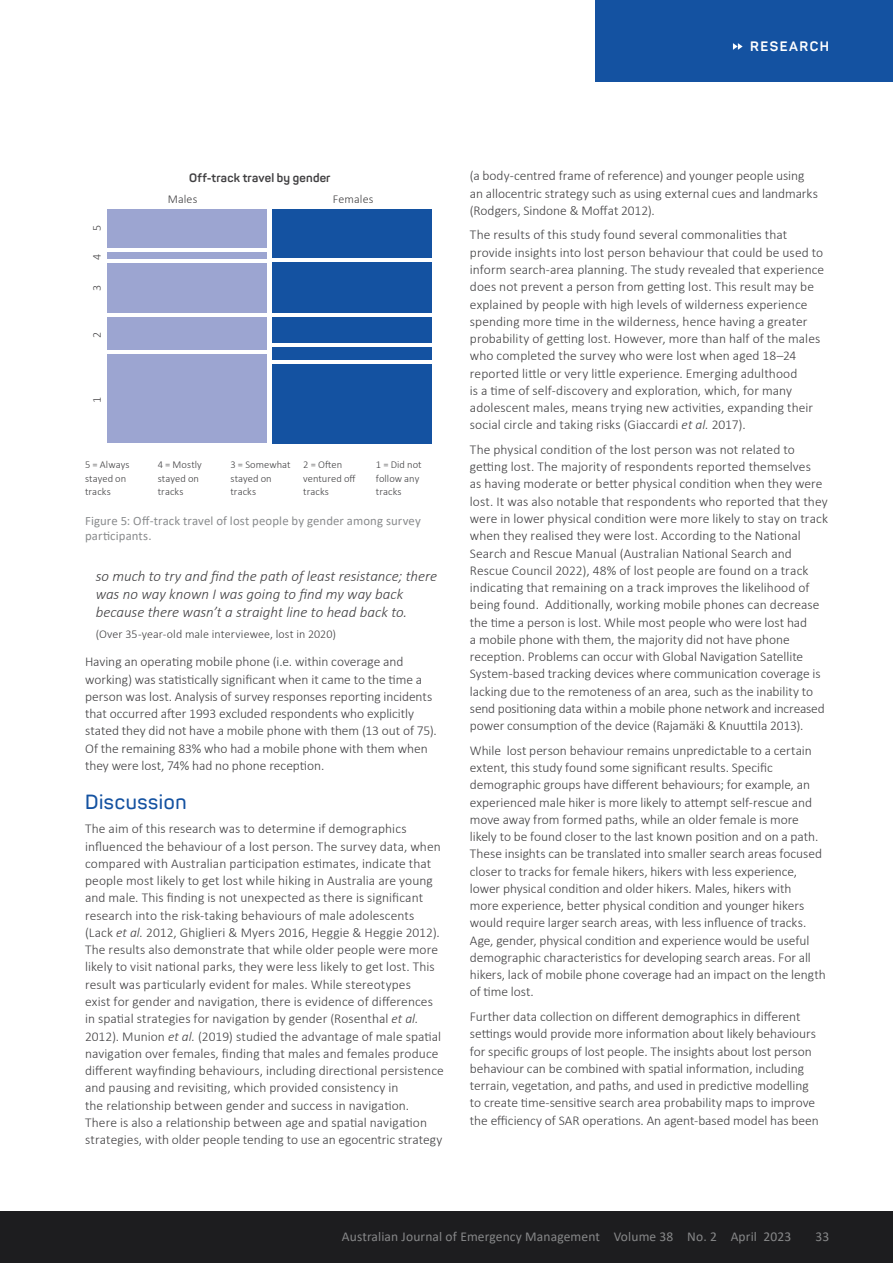
<style>
.page{position:relative;width:893px;height:1263px;background:#fff}
.page>*{position:absolute;margin:0;border:0;box-sizing:border-box;transform-origin:0 0}
.t1{font:600 20.25px "Panton";letter-spacing:.03em;color:#1452a1}
.t2{font:italic 300 15px/18px "Calibri";letter-spacing:-.005em;color:#414042}
.t3{font:300 13.5px/17.2px "Calibri";color:#414042}
.t4{font:13.5px "Calibri";letter-spacing:.01em;color:#868788}
.t5{font:700 13.5px "Panton";letter-spacing:.11em;color:#fff}
.t6{font:12.75px/15px "Calibri";letter-spacing:.01em;color:#8a8c8e}
.t7{font:300 12px "Calibri";letter-spacing:.01em;color:#414042}
.t8{font:700 12px "Panton";letter-spacing:.015em;color:#414042}
.t9{font:300 10.5px/13.5px "Calibri";letter-spacing:.005em;color:#414042}
.s1{font-style:italic}
</style>
<div class="page">
<div style="left:596px;top:0;width:297px;height:81px;background:#1452a1"></div>
<svg style="left:733px;top:43px;width:10px;height:7px"></svg>
<div style="left:0;top:1212px;width:893px;height:51px;background:#1d1d1f"></div>
<div style="left:107px;top:210px;width:159px;height:38px;background:#9ca5d1"></div>
<div style="left:273px;top:210px;width:159px;height:48px;background:#1452a1"></div>
<div style="left:273px;top:262px;width:159px;height:50px;background:#1452a1"></div>
<div style="left:273px;top:317px;width:159px;height:26px;background:#1452a1"></div>
<div style="left:273px;top:347px;width:159px;height:13px;background:#1452a1"></div>
<div style="left:273px;top:364px;width:159px;height:80px;background:#1452a1"></div>
<div style="left:107px;top:264px;width:159px;height:49px;background:#9ca5d1"></div>
<div style="left:107px;top:317px;width:159px;height:33px;background:#9ca5d1"></div>
<div style="left:107px;top:354px;width:159px;height:88px;background:#9ca5d1"></div>
<div style="left:107px;top:253px;width:159px;height:6px;background:#9ca5d1"></div>
<p class="t5" style="left:750px;top:38px;width:80px">RESEARCH</p>
<p class="t8" style="left:189px;top:170px;width:143px">Off-track travel by gender</p>
<p class="t7" style="left:89px;top:231px;width:8px;rotate:-90deg">5</p>
<p class="t7" style="left:89px;top:260px;width:8px;rotate:-90deg">4</p>
<p class="t7" style="left:89px;top:291px;width:8px;rotate:-90deg">3</p>
<p class="t7" style="left:89px;top:338px;width:8px;rotate:-90deg">2</p>
<p class="t7" style="left:89px;top:403px;width:8px;rotate:-90deg">1</p>
<p class="t7" style="left:168px;top:192px;width:31px">Males</p>
<p class="t7" style="left:333px;top:192px;width:42px">Females</p>
<p class="t9" style="left:85px;top:458px;width:46px">5 = Always stayed on tracks</p>
<p class="t9" style="left:158px;top:458px;width:46px">4 = Mostly stayed on tracks</p>
<p class="t9" style="left:230px;top:458px;width:62px">3 = Somewhat stayed on tracks</p>
<p class="t9" style="left:303px;top:458px;width:54px">2 = Often ventured off tracks</p>
<p class="t9" style="left:376px;top:458px;width:47px">1 = Did not follow any tracks</p>
<p class="t6" style="left:85px;top:513px;width:337px">Figure 5: Off-track travel of lost people by gender among survey participants.</p>
<p class="t2" style="left:96px;top:567px;width:343px">so much to try and find the path of least resistance; there was no way known I was going to find my way back because there wasn’t a straight line to head back to.</p>
<p class="t7" style="left:96px;top:627px;width:242px">(Over 35-year-old male interviewee, lost in 2020)</p>
<p class="t3" style="left:85px;top:653px;width:353px">Having an operating mobile phone (i.e. within coverage and working) was statistically significant when it came to the time a person was lost. Analysis of survey responses reporting incidents that occurred after 1993 excluded respondents who explicitly stated they did not have a mobile phone with them (13 out of 75).<br>Of the remaining 83% who had a mobile phone with them when they were lost, 74% had no phone reception.</p>
<h1 class="t1" style="left:85px;top:789px;width:103px">Discussion</h1>
<p class="t3" style="left:85px;top:820px;width:360px">The aim of this research was to determine if demographics influenced the behaviour of a lost person. The survey data, when compared with Australian participation estimates, indicate that people most likely to get lost while hiking in Australia are young and male. This finding is not unexpected as there is significant research into the risk-taking behaviours of male adolescents (Lack <span class="s1">et al.</span> 2012, Ghiglieri &amp; Myers 2016, Heggie &amp; Heggie 2012).<br>The results also demonstrate that while older people were more likely to visit national parks, they were less likely to get lost. This result was particularly evident for males. While stereotypes<br>exist for gender and navigation, there is evidence of differences in spatial strategies for navigation by gender (Rosenthal <span class="s1">et al.<br></span>2012). Munion <span class="s1">et al.</span> (2019) studied the advantage of male spatial navigation over females, finding that males and females produce different wayfinding behaviours, including directional persistence and pausing and revisiting, which provided consistency in<br>the relationship between gender and success in navigation.<br>There is also a relationship between age and spatial navigation strategies, with older people tending to use an egocentric strategy</p>
<p class="t3" style="left:470px;top:167px;width:350px">(a body-centred frame of reference) and younger people using an allocentric strategy such as using external cues and landmarks (Rodgers, Sindone &amp; Moffat 2012).</p>
<p class="t3" style="left:470px;top:226px;width:356px">The results of this study found several commonalities that provide insights into lost person behaviour that could be used to inform search-area planning. The study revealed that experience does not prevent a person from getting lost. This result may be explained by people with high levels of wilderness experience spending more time in the wilderness, hence having a greater probability of getting lost. However, more than half of the males who completed the survey who were lost when aged 18–24 reported little or very little experience. Emerging adulthood<br>is a time of self-discovery and exploration, which, for many adolescent males, means trying new activities, expanding their social circle and taking risks (Giaccardi <span class="s1">et al.</span> 2017).</p>
<p class="t3" style="left:470px;top:441px;width:360px">The physical condition of the lost person was not related to getting lost. The majority of respondents reported themselves<br>as having moderate or better physical condition when they were lost. It was also notable that respondents who reported that they were in lower physical condition were more likely to stay on track when they realised they were lost. According to the National Search and Rescue Manual (Australian National Search and Rescue Council 2022), 48% of lost people are found on a track indicating that remaining on a track improves the likelihood of being found. Additionally, working mobile phones can decrease the time a person is lost. While most people who were lost had<br>a mobile phone with them, the majority did not have phone reception. Problems can occur with Global Navigation Satellite System-based tracking devices where communication coverage is lacking due to the remoteness of an area, such as the inability to send positioning data within a mobile phone network and increased power consumption of the device (Rajamäki &amp; Knuuttila 2013).</p>
<p class="t3" style="left:470px;top:741px;width:357px">While lost person behaviour remains unpredictable to a certain extent, this study found some significant results. Specific demographic groups have different behaviours; for example, an experienced male hiker is more likely to attempt self-rescue and move away from formed paths, while an older female is more likely to be found closer to the last known position and on a path.<br>These insights can be translated into smaller search areas focused closer to tracks for female hikers, hikers with less experience, lower physical condition and older hikers. Males, hikers with<br>more experience, better physical condition and younger hikers would require larger search areas, with less influence of tracks.<br>Age, gender, physical condition and experience would be useful demographic characteristics for developing search areas. For all hikers, lack of mobile phone coverage had an impact on the length of time lost.</p>
<p class="t3" style="left:470px;top:1008px;width:350px">Further data collection on different demographics in different settings would provide more information about likely behaviours for specific groups of lost people. The insights about lost person behaviour can be combined with spatial information, including terrain, vegetation, and paths, and used in predictive modelling to create time-sensitive search area probability maps to improve the efficiency of SAR operations. An agent-based model has been</p>
<p class="t4" style="left:342px;top:1227px;width:451px">Australian Journal of Emergency Management Volume 38 No. 2 April 2023</p>
<p class="t4" style="left:815px;top:1227px;width:15px">33</p>
</div>
